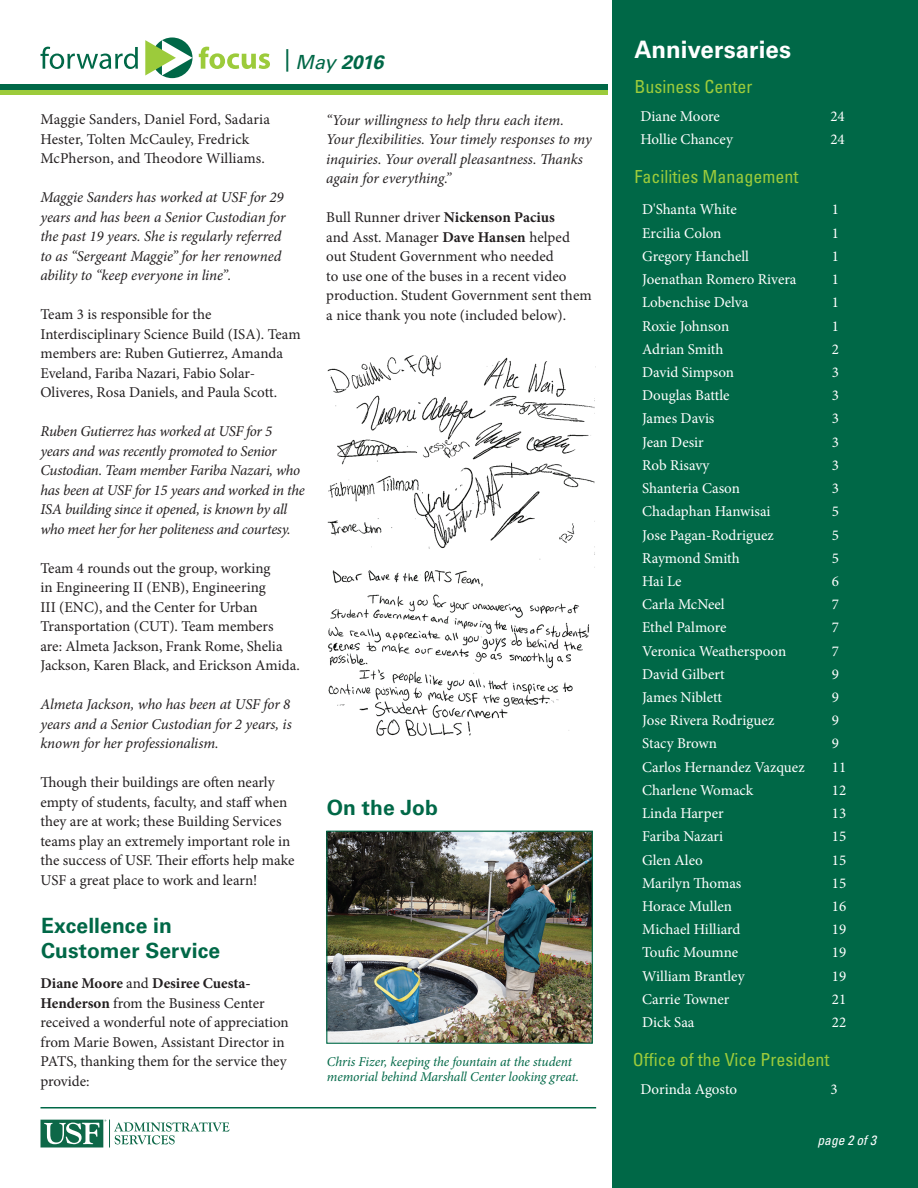
<style>
.page{position:relative;width:918px;height:1188px;background:#fff}
.page>*{position:absolute;margin:0;border:0;box-sizing:border-box;transform-origin:0 0}
.t1{font:700 24px "Univers";color:#fff}
.t2{font:700 21px/25.2px "Univers";letter-spacing:.005em;color:#006847}
.t3{font:italic 700 19.5px "Univers";color:#006847}
.t4{font:condensed 18px "Univers";color:#9ccb3b}
.t5{font:15px/19.5px "Minion Pro";color:#231f20}
.t6{font:italic 15px/19.5px "Minion Pro";letter-spacing:-.01em;color:#231f20}
.t7{font:15px "Minion Pro";color:#fff}
.t8{font:italic 13.5px/15px "Minion Pro";letter-spacing:-.01em;color:#006847}
.t9{font:italic condensed 13.5px "Univers";color:#fff}
.s1{font-weight:400}
.s2{font-weight:700}
</style>
<div class="page">
<div style="left:0;top:89px;width:608px;height:5px;background:#9ccb3b"></div>
<div style="left:0;top:85px;width:608px;height:5px;background:#006847"></div>
<div style="left:612px;top:0;width:306px;height:1188px;background:#006847"></div>
<hr style="left:40px;top:1107px;width:556px;height:1px;background:#006847">
<svg style="left:40px;top:1120px;width:189px;height:28px"></svg>
<svg style="left:41px;top:47px;width:97px;height:22px"></svg>
<svg style="left:199px;top:47px;width:71px;height:22px"></svg>
<svg style="left:152px;top:37px;width:41px;height:41px"></svg>
<svg style="left:145px;top:40px;width:48px;height:35px"></svg>
<img style="left:327px;top:355px;width:269px;height:381px">
<img style="left:328px;top:833px;width:263px;height:209px">
<div style="left:326px;top:831px;width:267px;height:213px;border:1px solid #006947"></div>
<h3 class="t3" style="left:284px;top:51px;width:101px"><sup>|</sup> <span class="s1">May</span> 2016</h3>
<p class="t5" style="left:40px;top:110px;width:231px">Maggie Sanders, Daniel Ford, Sadaria<br>Hester, Tolten McCauley, Fredrick<br>McPherson, and Theodore Williams.</p>
<p class="t6" style="left:40px;top:188px;width:246px">Maggie Sanders has worked at USF for 29 years and has been a Senior Custodian for the past 19 years. She is regularly referred to as “Sergeant Maggie” for her renowned ability to “keep everyone in line”.</p>
<p class="t5" style="left:40px;top:305px;width:262px">Team 3 is responsible for the Interdisciplinary Science Build (ISA). Team members are: Ruben Gutierrez, Amanda Eveland, Fariba Nazari, Fabio Solar-Oliveres, Rosa Daniels, and Paula Scott.</p>
<p class="t6" style="left:40px;top:422px;width:266px">Ruben Gutierrez has worked at USF for 5 years and was recently promoted to Senior Custodian. Team member Fariba Nazari, who has been at USF for 15 years and worked in the ISA building since it opened, is known by all who meet her for her politeness and courtesy.</p>
<p class="t5" style="left:40px;top:558px;width:261px">Team 4 rounds out the group, working<br>in Engineering II (ENB), Engineering<br>III (ENC), and the Center for Urban Transportation (CUT). Team members<br>are: Almeta Jackson, Frank Rome, Shelia Jackson, Karen Black, and Erickson Amida.</p>
<p class="t6" style="left:40px;top:695px;width:253px;text-align:justify">Almeta Jackson, who has been at USF for 8 years and a Senior Custodian for 2 years, is known for her professionalism.</p>
<p class="t5" style="left:40px;top:773px;width:256px">Though their buildings are often nearly empty of students, faculty, and staff when they are at work; these Building Services teams play an extremely important role in the success of USF. Their efforts help make USF a great place to work and learn!</p>
<h2 class="t2" style="left:41px;top:913px;width:181px">Excellence in<br>Customer Service</h2>
<p class="t5" style="left:40px;top:974px;width:250px"><span class="s2">Diane Moore</span> and <span class="s2">Desiree Cuesta-Henderson</span> from the Business Center received a wonderful note of appreciation from Marie Bowen, Assistant Director in PATS, thanking them for the service they provide:</p>
<p class="t6" style="left:326px;top:110px;width:267px">“Your willingness to help thru each item.<br>Your flexibilities. Your timely responses to my inquiries. Your overall pleasantness. Thanks again for everything.”</p>
<p class="t5" style="left:326px;top:208px;width:267px">Bull Runner driver <span class="s2">Nickenson Pacius<br></span>and Asst. Manager <span class="s2">Dave Hansen</span> helped out Student Government who needed<br>to use one of the buses in a recent video production. Student Government sent them a nice thank you note (included below).</p>
<h2 class="t2" style="left:327px;top:795px;width:113px">On the Job</h2>
<p class="t8" style="left:327px;top:1054px;width:254px">Chris Fizer, keeping the fountain at the student memorial behind Marshall Center looking great.</p>
<h1 class="t1" style="left:634px;top:36px;width:158px">Anniversaries</h1>
<p class="t4" style="left:634px;top:75px;width:119px">Business Center</p>
<p class="t7" style="left:640px;top:106px;width:81px">Diane Moore</p>
<p class="t7" style="left:830px;top:106px;width:16px">24</p>
<p class="t7" style="left:640px;top:129px;width:94px">Hollie Chancey</p>
<p class="t7" style="left:830px;top:129px;width:16px">24</p>
<p class="t4" style="left:634px;top:165px;width:165px">Facilities Management</p>
<p class="t7" style="left:642px;top:200px;width:96px">D'Shanta White</p>
<p class="t7" style="left:832px;top:200px;width:9px">1</p>
<p class="t7" style="left:642px;top:223px;width:81px">Ercilia Colon</p>
<p class="t7" style="left:832px;top:223px;width:9px">1</p>
<p class="t7" style="left:642px;top:246px;width:108px">Gregory Hanchell</p>
<p class="t7" style="left:832px;top:246px;width:9px">1</p>
<p class="t7" style="left:642px;top:269px;width:156px">Joenathan Romero Rivera</p>
<p class="t7" style="left:832px;top:269px;width:9px">1</p>
<p class="t7" style="left:642px;top:292px;width:108px">Lobenchise Delva</p>
<p class="t7" style="left:832px;top:292px;width:9px">1</p>
<p class="t7" style="left:642px;top:316px;width:89px">Roxie Johnson</p>
<p class="t7" style="left:832px;top:316px;width:9px">1</p>
<p class="t7" style="left:642px;top:339px;width:83px">Adrian Smith</p>
<p class="t7" style="left:832px;top:339px;width:9px">2</p>
<p class="t7" style="left:642px;top:362px;width:93px">David Simpson</p>
<p class="t7" style="left:832px;top:362px;width:9px">3</p>
<p class="t7" style="left:642px;top:385px;width:89px">Douglas Battle</p>
<p class="t7" style="left:832px;top:385px;width:9px">3</p>
<p class="t7" style="left:642px;top:409px;width:74px">James Davis</p>
<p class="t7" style="left:832px;top:409px;width:9px">3</p>
<p class="t7" style="left:642px;top:432px;width:63px">Jean Desir</p>
<p class="t7" style="left:832px;top:432px;width:9px">3</p>
<p class="t7" style="left:642px;top:455px;width:69px">Rob Risavy</p>
<p class="t7" style="left:832px;top:455px;width:9px">3</p>
<p class="t7" style="left:642px;top:478px;width:99px">Shanteria Cason</p>
<p class="t7" style="left:832px;top:478px;width:9px">3</p>
<p class="t7" style="left:642px;top:501px;width:130px">Chadaphan Hanwisai</p>
<p class="t7" style="left:832px;top:501px;width:9px">5</p>
<p class="t7" style="left:642px;top:525px;width:133px">Jose Pagan-Rodriguez</p>
<p class="t7" style="left:832px;top:525px;width:9px">5</p>
<p class="t7" style="left:642px;top:548px;width:99px">Raymond Smith</p>
<p class="t7" style="left:832px;top:548px;width:9px">5</p>
<p class="t7" style="left:642px;top:571px;width:41px">Hai Le</p>
<p class="t7" style="left:832px;top:571px;width:9px">6</p>
<p class="t7" style="left:642px;top:594px;width:84px">Carla McNeel</p>
<p class="t7" style="left:832px;top:594px;width:9px">7</p>
<p class="t7" style="left:642px;top:618px;width:86px">Ethel Palmore</p>
<p class="t7" style="left:832px;top:618px;width:9px">7</p>
<p class="t7" style="left:642px;top:641px;width:146px">Veronica Weatherspoon</p>
<p class="t7" style="left:832px;top:641px;width:9px">7</p>
<p class="t7" style="left:642px;top:664px;width:84px">David Gilbert</p>
<p class="t7" style="left:832px;top:664px;width:9px">9</p>
<p class="t7" style="left:642px;top:687px;width:81px">James Niblett</p>
<p class="t7" style="left:832px;top:687px;width:9px">9</p>
<p class="t7" style="left:642px;top:710px;width:134px">Jose Rivera Rodriguez</p>
<p class="t7" style="left:832px;top:710px;width:9px">9</p>
<p class="t7" style="left:642px;top:734px;width:77px">Stacy Brown</p>
<p class="t7" style="left:832px;top:734px;width:9px">9</p>
<p class="t7" style="left:642px;top:757px;width:164px">Carlos Hernandez Vazquez</p>
<p class="t7" style="left:832px;top:757px;width:16px">11</p>
<p class="t7" style="left:642px;top:780px;width:113px">Charlene Womack</p>
<p class="t7" style="left:832px;top:780px;width:16px">12</p>
<p class="t7" style="left:642px;top:803px;width:83px">Linda Harper</p>
<p class="t7" style="left:832px;top:803px;width:16px">13</p>
<p class="t7" style="left:642px;top:827px;width:83px">Fariba Nazari</p>
<p class="t7" style="left:832px;top:827px;width:16px">15</p>
<p class="t7" style="left:642px;top:850px;width:62px">Glen Aleo</p>
<p class="t7" style="left:832px;top:850px;width:16px">15</p>
<p class="t7" style="left:642px;top:873px;width:101px">Marilyn Thomas</p>
<p class="t7" style="left:832px;top:873px;width:16px">15</p>
<p class="t7" style="left:642px;top:896px;width:92px">Horace Mullen</p>
<p class="t7" style="left:832px;top:896px;width:16px">16</p>
<p class="t7" style="left:642px;top:919px;width:100px">Michael Hilliard</p>
<p class="t7" style="left:832px;top:919px;width:16px">19</p>
<p class="t7" style="left:642px;top:943px;width:98px">Toufic Moumne</p>
<p class="t7" style="left:832px;top:943px;width:16px">19</p>
<p class="t7" style="left:642px;top:966px;width:104px">William Brantley</p>
<p class="t7" style="left:832px;top:966px;width:16px">19</p>
<p class="t7" style="left:642px;top:989px;width:89px">Carrie Towner</p>
<p class="t7" style="left:832px;top:989px;width:16px">21</p>
<p class="t7" style="left:642px;top:1012px;width:54px">Dick Saa</p>
<p class="t7" style="left:832px;top:1012px;width:16px">22</p>
<p class="t4" style="left:633px;top:1048px;width:198px">Office of the Vice President</p>
<p class="t7" style="left:640px;top:1079px;width:98px">Dorinda Agosto</p>
<p class="t7" style="left:830px;top:1079px;width:9px">3</p>
<p class="t9" style="left:818px;top:1131px;width:60px">page 2 of 3</p>
</div>
